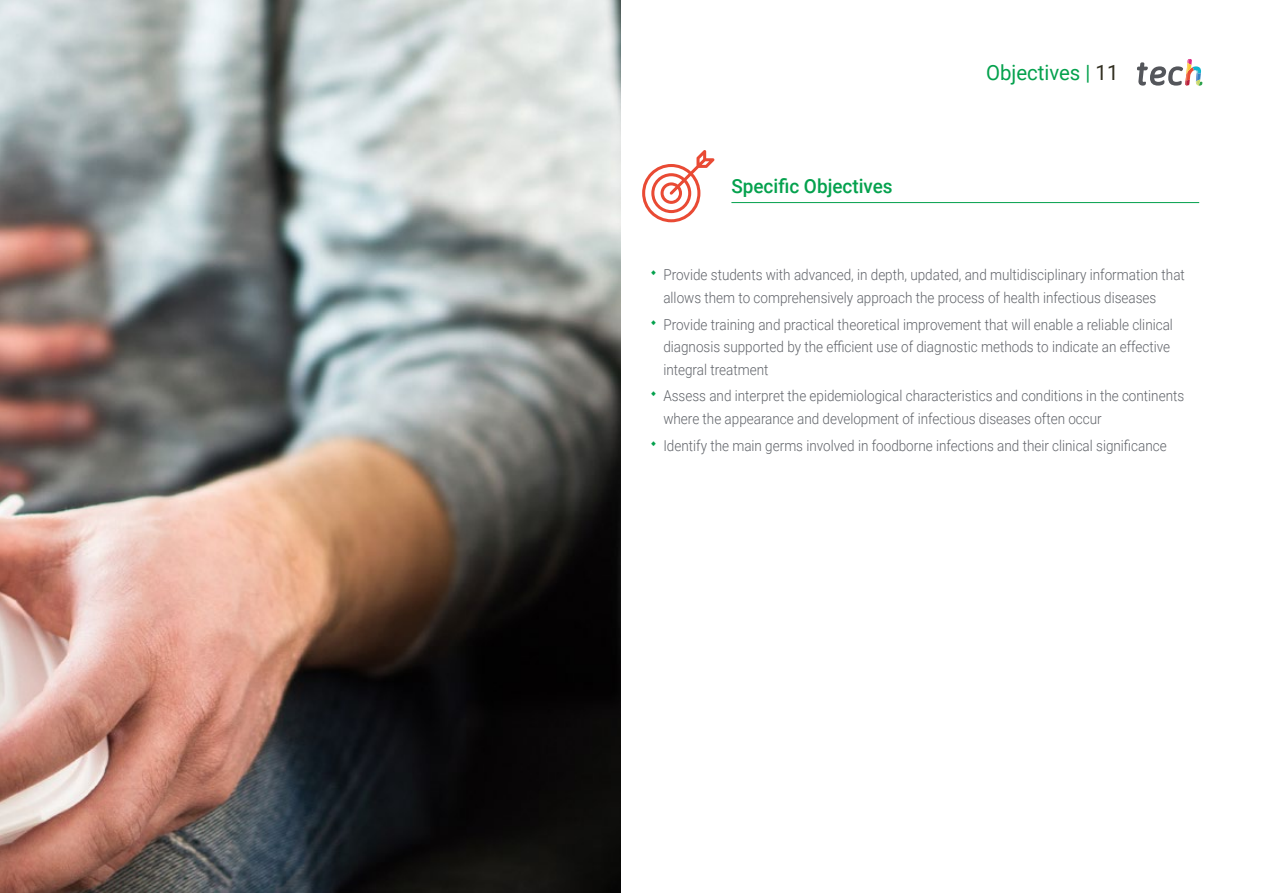
<style>
.page{position:relative;width:1263px;height:893px;background:#fff}
.page>*{position:absolute;margin:0;border:0;box-sizing:border-box;transform-origin:0 0}
.t1{font:21px "Roboto";color:#04a14d}
.t2{font:500 19.5px "Roboto";color:#04a14d}
.t3{font:300 15px/22.5px "Roboto";color:#61646a;scale:.9 1}
.s1{color:#312e20}
</style>
<div class="page">
<svg style="left:642px;top:150px;width:72px;height:72px"></svg>
<hr style="left:731px;top:202px;width:468px;height:1px;background:#04a14d">
<svg style="left:1137px;top:59px;width:65px;height:27px"></svg>
<img style="left:0;top:0;width:621px;height:893px">
<h2 class="t2" style="left:731px;top:173px;width:163px">Specific Objectives</h2>
<h1 class="t1" style="left:986px;top:57px;width:134px">Objectives | <span class="s1">11</span></h1>
<p class="t3" style="left:663px;top:263px;width:581px">Provide students with advanced, in depth, updated, and multidisciplinary information that allows them to comprehensively approach the process of health infectious diseases</p>
<p class="t3" style="left:663px;top:313px;width:568px">Provide training and practical theoretical improvement that will enable a reliable clinical diagnosis supported by the efficient use of diagnostic methods to indicate an effective integral treatment</p>
<p class="t3" style="left:663px;top:384px;width:580px">Assess and interpret the epidemiological characteristics and conditions in the continents where the appearance and development of infectious diseases often occur</p>
<p class="t3" style="left:663px;top:434px;width:561px">Identify the main germs involved in foodborne infections and their clinical significance</p>
</div>
